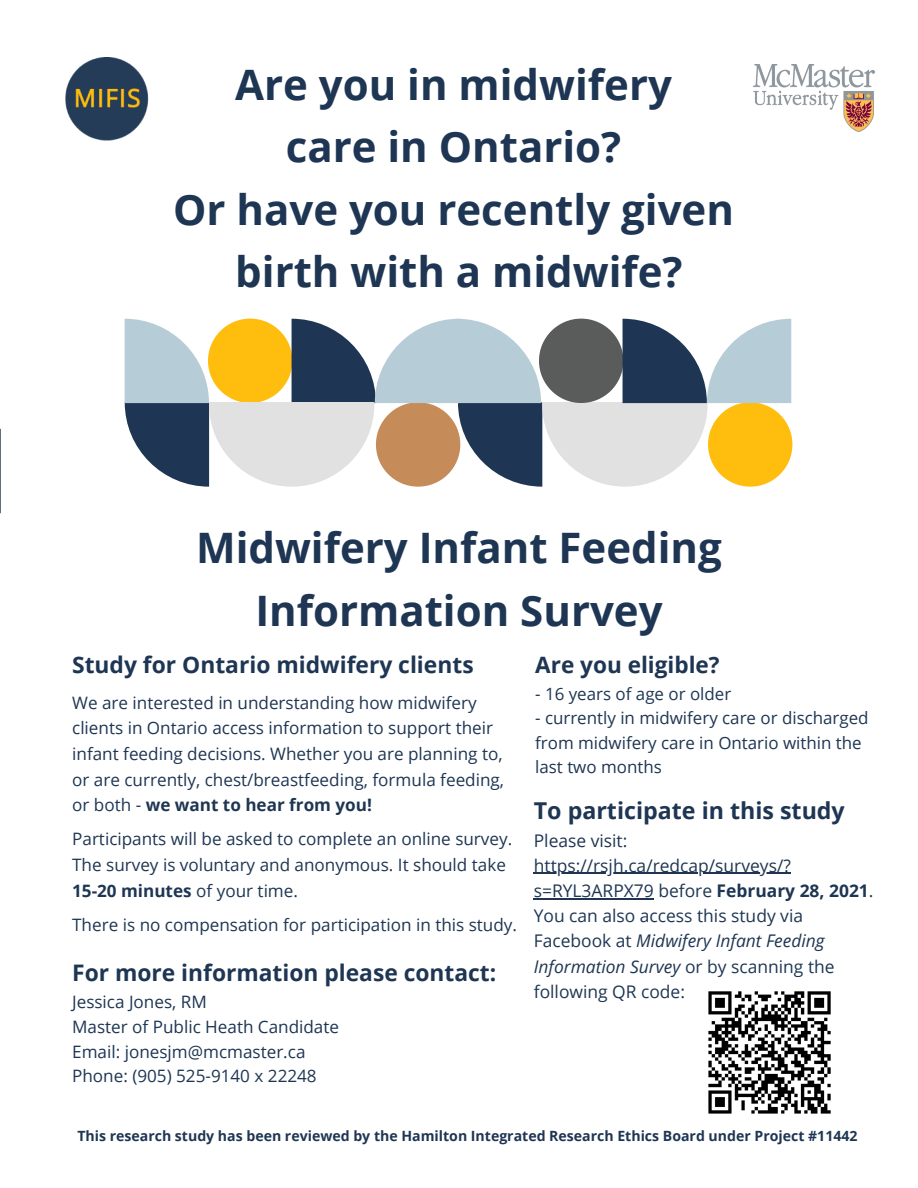
<style>
.page{position:relative;width:918px;height:1188px;background:#fff}
.page>*{position:absolute;margin:0;border:0;box-sizing:border-box;transform-origin:0 0}
.t1{font:700 42px/62.4px "Open Sans";color:#1e3653;text-align:center}
.t2{font:700 23.25px "Open Sans";color:#1e3653}
.t3{font:700 22.8px "Open Sans";color:#1e3653}
.t4{font:700 22.5px "Open Sans";color:#1e3653}
.t5{font:17.4px/25.2px "Open Sans";color:#1e3653}
.t6{font:17.1px/25.7px "Open Sans";color:#1e3653}
.t7{font:16.95px/24.5px "Open Sans";color:#1e3653}
.t8{font:700 14.1px "Open Sans";color:#1e3653}
.s1{font-weight:700}
.s2{font-style:italic}
</style>
<div class="page">
<img style="left:753px;top:65px;width:122px;height:67px">
<svg style="left:0;top:429px;width:1px;height:84px"></svg>
<img style="left:65px;top:57px;width:84px;height:83px">
<svg style="left:125px;top:319px;width:666px;height:168px"></svg>
<img style="left:708px;top:991px;width:123px;height:123px">
<hr style="left:534px;top:873px;width:257px;height:1px;background:#1e3653">
<hr style="left:534px;top:898px;width:120px;height:1px;background:#1e3653">
<h1 class="t1" style="left:173px;top:52px;width:562px">Are you in midwifery<br>care in Ontario?<br>Or have you recently given birth with a midwife?</h1>
<h1 class="t1" style="left:196px;top:516px;width:527px">Midwifery Infant Feeding<br>Information Survey</h1>
<h3 class="t3" style="left:72px;top:649px;width:403px">Study for Ontario midwifery clients</h3>
<p class="t6" style="left:72px;top:689px;width:433px">We are interested in understanding how midwifery clients in Ontario access information to support their infant feeding decisions. Whether you are planning to, or are currently, chest/breastfeeding, formula feeding, or both - <span class="s1">we want to hear from you!</span></p>
<p class="t6" style="left:72px;top:826px;width:442px">Participants will be asked to complete an online survey.<br>The survey is voluntary and anonymous. It should take<br><span class="s1">15-20 minutes</span> of your time.</p>
<p class="t6" style="left:72px;top:912px;width:446px">There is no compensation for participation in this study.</p>
<h3 class="t3" style="left:72px;top:957px;width:426px">For more information please contact:</h3>
<p class="t6" style="left:72px;top:989px;width:268px;line-height:24.8px">Jessica Jones, RM<br>Master of Public Heath Candidate<br>Email: jonesjm@mcmaster.ca<br>Phone: (905) 525-9140 x 22248</p>
<h3 class="t4" style="left:535px;top:649px;width:186px">Are you eligible?</h3>
<p class="t7" style="left:535px;top:681px;width:198px">- 16 years of age or older</p>
<p class="t7" style="left:535px;top:706px;width:335px">- currently in midwifery care or discharged from midwifery care in Ontario within the last two months</p>
<h2 class="t2" style="left:534px;top:794px;width:313px">To participate in this study</h2>
<p class="t5" style="left:534px;top:827px;width:341px">Please visit: https://rsjh.ca/redcap/surveys/? s=RYL3ARPX79 before <span class="s1">February 28, 2021</span>.<br>You can also access this study via<br>Facebook at <span class="s2">Midwifery Infant Feeding<br>Information Survey</span> or by scanning the following QR code:</p>
<p class="t8" style="left:77px;top:1126px;width:782px">This research study has been reviewed by the Hamilton Integrated Research Ethics Board under Project #11442</p>
</div>
